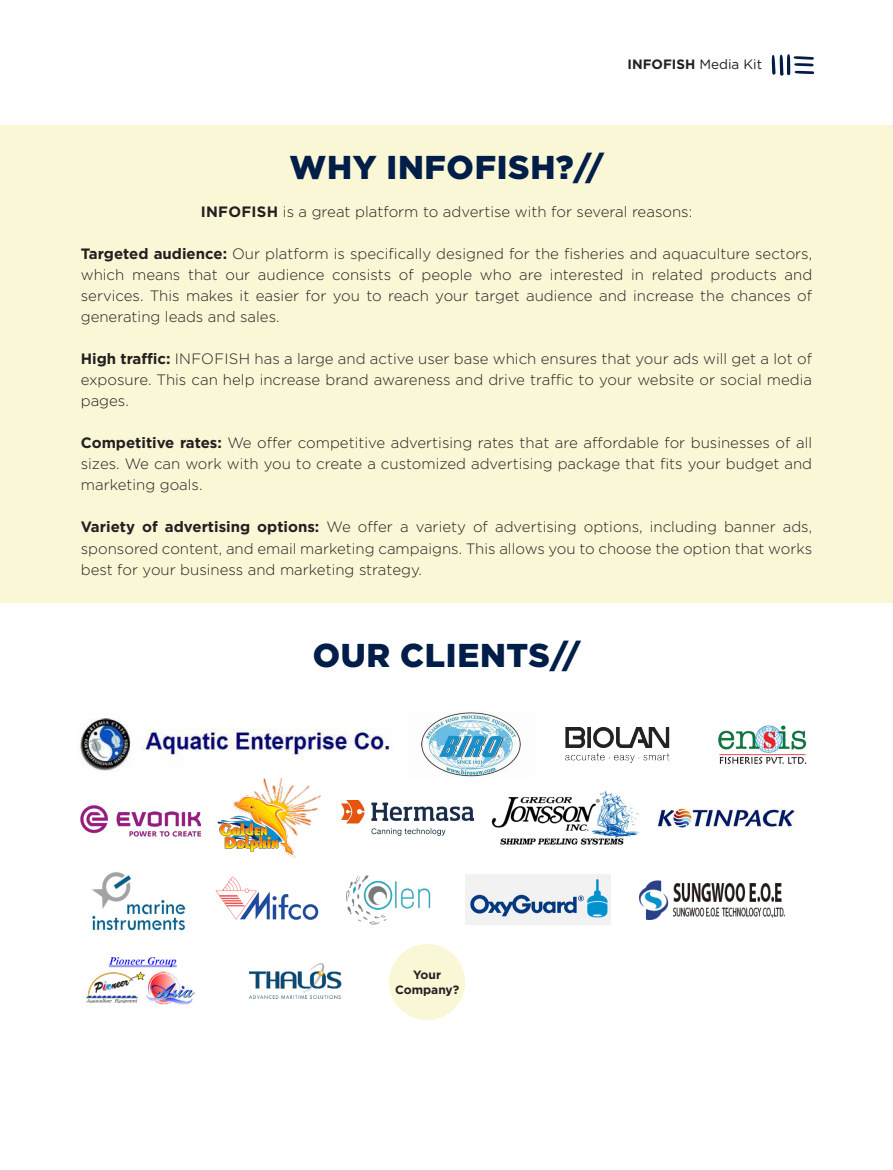
<style>
.page{position:relative;width:893px;height:1170px;background:#fff}
.page>*{position:absolute;margin:0;border:0;box-sizing:border-box;transform-origin:0 0}
.t1{font:900 33px "Gotham Pro";letter-spacing:.02em;color:#011e48}
.t2{font:300 15px/21px "Gotham Pro";color:#231f20;text-align:justify}
.t3{font:700 13.5px "Gotham Pro";color:#231f20}
.t4{font:700 12px "Gotham Pro";color:#231f20}
.s1{font-weight:400}
.s2{font-weight:700}
</style>
<div class="page">
<svg style="left:772px;top:54px;width:42px;height:22px"></svg>
<div style="left:0;top:125px;width:893px;height:477px;background:#faf7d6"></div>
<img style="left:465px;top:874px;width:145px;height:50px">
<img style="left:86px;top:957px;width:108px;height:48px">
<img style="left:491px;top:790px;width:149px;height:55px">
<img style="left:81px;top:805px;width:119px;height:32px">
<img style="left:342px;top:800px;width:132px;height:35px">
<img style="left:215px;top:876px;width:104px;height:44px">
<img style="left:217px;top:778px;width:104px;height:80px">
<img style="left:421px;top:711px;width:100px;height:66px">
<img style="left:718px;top:725px;width:89px;height:39px">
<img style="left:565px;top:727px;width:105px;height:36px">
<img style="left:79px;top:718px;width:314px;height:53px">
<img style="left:92px;top:872px;width:94px;height:59px">
<img style="left:658px;top:808px;width:137px;height:20px">
<img style="left:248px;top:963px;width:94px;height:36px">
<img style="left:346px;top:875px;width:85px;height:50px">
<img style="left:639px;top:880px;width:145px;height:39px">
<div style="left:389px;top:943px;width:76px;height:77px;background:#faf7d6;border-radius:50%"></div>
<p class="t3" style="left:627px;top:57px;width:136px">INFOFISH <span class="s1">Media Kit</span></p>
<p class="t1" style="left:290px;top:148px;width:316px">WHY INFOFISH?//</p>
<p class="t2" style="left:201px;top:202px;width:493px"><span class="s2">INFOFISH</span> is a great platform to advertise with for several reasons:</p>
<p class="t2" style="left:81px;top:244px;width:733px"><span class="s2">Targeted audience:</span> Our platform is specifically designed for the fisheries and aquaculture sectors, which means that our audience consists of people who are interested in related products and services. This makes it easier for you to reach your target audience and increase the chances of generating leads and sales.</p>
<p class="t2" style="left:81px;top:349px;width:733px"><span class="s2">High traffic:</span> INFOFISH has a large and active user base which ensures that your ads will get a lot of exposure. This can help increase brand awareness and drive traffic to your website or social media pages.</p>
<p class="t2" style="left:81px;top:433px;width:733px"><span class="s2">Competitive rates:</span> We offer competitive advertising rates that are affordable for businesses of all sizes. We can work with you to create a customized advertising package that fits your budget and marketing goals.</p>
<p class="t2" style="left:81px;top:517px;width:733px"><span class="s2">Variety of advertising options:</span> We offer a variety of advertising options, including banner ads, sponsored content, and email marketing campaigns. This allows you to choose the option that works best for your business and marketing strategy.</p>
<p class="t1" style="left:313px;top:636px;width:269px">OUR CLIENTS//</p>
<p class="t4" style="left:413px;top:968px;width:29px">Your</p>
<p class="t4" style="left:395px;top:982px;width:66px">Company?</p>
</div>
